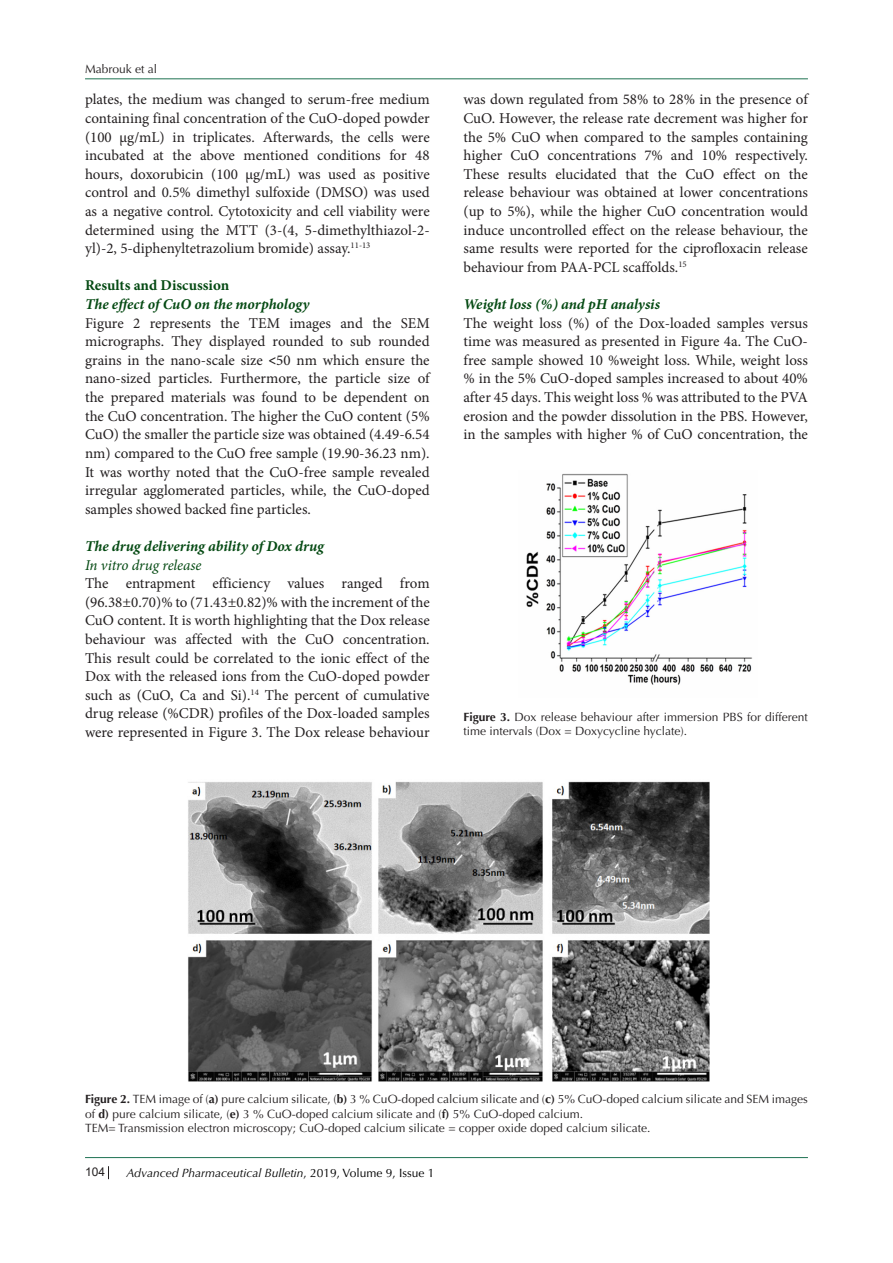
<style>
.page{position:relative;width:893px;height:1263px;background:#fff}
.page>*{position:absolute;margin:0;border:0;box-sizing:border-box;transform-origin:0 0}
.t1{font:15px/18.6px "Minion Pro";color:#231f20;text-align:justify}
.t2{font:italic 700 15px "Minion Pro";letter-spacing:-.005em;color:#054a13}
.t3{font:700 15px "Minion Pro";color:#054a13}
.t4{font:italic 15px "Minion Pro";letter-spacing:-.01em;color:#054a13}
.t5{font:12px/14.4px "Optima LT Std";color:#231f20}
.t6{font:italic 12px "Optima LT Std";color:#000}
.t7{font:12px "Arial";color:#231f20}
.s1{font-family:"Calibri"}
.s2{font-weight:700}
.s3{font-style:normal}
</style>
<div class="page">
<svg style="left:108px;top:1166px;width:1px;height:13px"></svg>
<hr style="left:85px;top:1157px;width:723px;height:1px;background:#1e7252">
<hr style="left:85px;top:78px;width:723px;height:1px;background:#1e7252">
<img style="left:188px;top:781px;width:521px;height:300px">
<img style="left:526px;top:473px;width:226px;height:212px">
<p class="t5" style="left:85px;top:62px;width:74px">Mabrouk et al</p>
<p class="t1" style="left:85px;top:90px;width:346px">plates, the medium was changed to serum-free medium containing final concentration of the CuO-doped powder (100 μg/mL) in triplicates. Afterwards, the cells were incubated at the above mentioned conditions for 48 hours, doxorubicin (100 μg/mL) was used as positive control and 0.5% dimethyl sulfoxide (DMSO) was used as a negative control. Cytotoxicity and cell viability were determined using the MTT (3-(4, 5-dimethylthiazol-2- yl)-2, 5-diphenyltetrazolium bromide) assay.<sup>11-13</sup></p>
<p class="t3" style="left:85px;top:275px;width:146px">Results and Discussion</p>
<p class="t2" style="left:85px;top:294px;width:226px">The effect of CuO on the morphology</p>
<p class="t1" style="left:85px;top:314px;width:346px">Figure 2 represents the TEM images and the SEM micrographs. They displayed rounded to sub rounded grains in the nano-scale size <span class="s1">˂</span>50 nm which ensure the nano-sized particles. Furthermore, the particle size of the prepared materials was found to be dependent on the CuO concentration. The higher the CuO content (5% CuO) the smaller the particle size was obtained (4.49-6.54 nm) compared to the CuO free sample (19.90-36.23 nm).<br>It was worthy noted that the CuO-free sample revealed irregular agglomerated particles, while, the CuO-doped samples showed backed fine particles.</p>
<p class="t2" style="left:85px;top:535px;width:240px">The drug delivering ability of Dox drug</p>
<p class="t4" style="left:85px;top:554px;width:118px">In vitro drug release</p>
<p class="t1" style="left:85px;top:574px;width:346px">The entrapment efficiency values ranged from (96.38±0.70)% to (71.43±0.82)% with the increment of the CuO content. It is worth highlighting that the Dox release behaviour was affected with the CuO concentration.<br>This result could be correlated to the ionic effect of the Dox with the released ions from the CuO-doped powder such as (CuO, Ca and Si).<sup>14</sup> The percent of cumulative drug release (%CDR) profiles of the Dox-loaded samples were represented in Figure 3. The Dox release behaviour</p>
<p class="t1" style="left:463px;top:90px;width:346px">was down regulated from 58% to 28% in the presence of CuO. However, the release rate decrement was higher for the 5% CuO when compared to the samples containing higher CuO concentrations 7% and 10% respectively.<br>These results elucidated that the CuO effect on the release behaviour was obtained at lower concentrations (up to 5%), while the higher CuO concentration would induce uncontrolled effect on the release behaviour, the same results were reported for the ciprofloxacin release behaviour from PAA-PCL scaffolds.<sup>15</sup></p>
<p class="t2" style="left:463px;top:294px;width:198px">Weight loss (%) and pH analysis</p>
<p class="t1" style="left:463px;top:314px;width:346px">The weight loss (%) of the Dox-loaded samples versus time was measured as presented in Figure 4a. The CuO&shy;free sample showed 10 %weight loss. While, weight loss % in the 5% CuO-doped samples increased to about 40% after 45 days. This weight loss % was attributed to the PVA erosion and the powder dissolution in the PBS. However, in the samples with higher % of CuO concentration, the</p>
<p class="t5" style="left:463px;top:710px;width:346px"><span class="s2">Figure 3.</span> Dox release behaviour after immersion PBS for different time intervals (Dox = Doxycycline hyclate).</p>
<p class="t5" style="left:85px;top:1092px;width:724px"><span class="s2">Figure 2.</span> TEM image of (<span class="s2">a)</span> pure calcium silicate, (<span class="s2">b)</span> 3 % CuO-doped calcium silicate and (<span class="s2">c)</span> 5% CuO-doped calcium silicate and SEM images of <span class="s2">d)</span> pure calcium silicate, (<span class="s2">e)</span> 3 % CuO-doped calcium silicate and (<span class="s2">f)</span> 5% CuO-doped calcium.</p>
<p class="t5" style="left:85px;top:1121px;width:567px">TEM= Transmission electron microscopy; CuO-doped calcium silicate = copper oxide doped calcium silicate.</p>
<p class="t7" style="left:85px;top:1163px;width:22px">104</p>
<p class="t6" style="left:126px;top:1165px;width:309px">Advanced Pharmaceutical Bulletin<span class="s3">, 2019, Volume 9, Issue 1</span></p>
</div>
